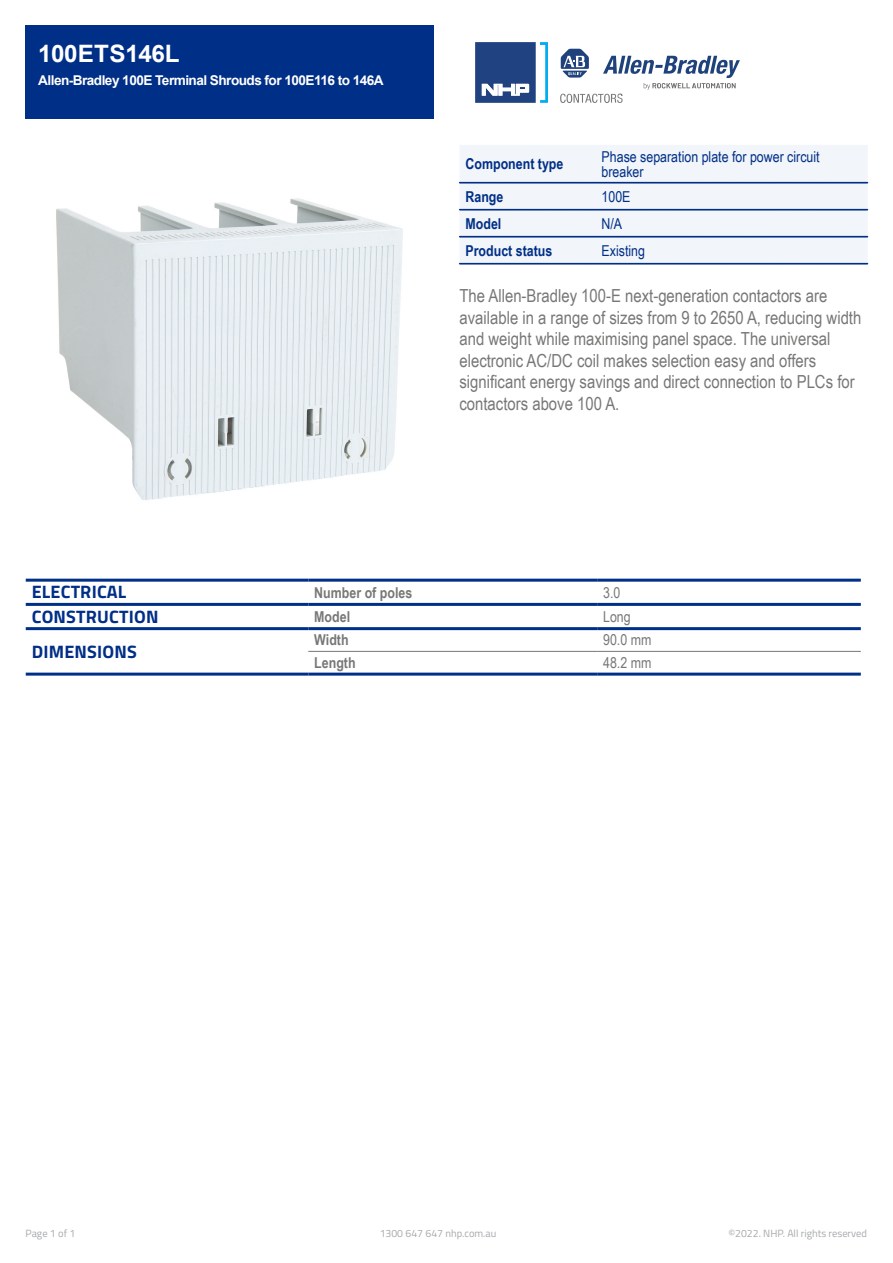
<style>
.page{position:relative;width:893px;height:1263px;background:#fff}
.page>*{position:absolute;margin:0;border:0;box-sizing:border-box;transform-origin:0 0}
.Item_Number{font:700 24px "Arial";color:#fff}
.t1{font:18px/21.6px "Arial Narrow";color:#777876}
.t2{font:700 18px "Titillium";letter-spacing:.01em;color:#002f87}
.t3{font:15px/15px "Arial Narrow";color:#002f87}
.t4{font:700 15px "Arial Narrow";color:#002f87}
.t5{font:700 15px "Arial Narrow";color:#777876}
.t6{font:15px "Arial Narrow";color:#777876}
.Display_Name{font:700 13.5px "Arial";letter-spacing:-.04em;color:#fff}
.t7{font:10.5px "Titillium";color:#a7a9ac}
</style>
<div class="page">
<div style="left:26px;top:26px;width:408px;height:93px;background:#002f87"></div>
<svg style="left:475px;top:42px;width:73px;height:61px"></svg>
<svg style="left:560px;top:49px;width:180px;height:54px"></svg>
<hr style="left:26px;top:603px;width:282px;height:3px;background:#002f87">
<hr style="left:308px;top:651px;width:289px;height:1px;background:#777876">
<hr style="left:308px;top:603px;width:289px;height:3px;background:#002f87">
<hr style="left:597px;top:603px;width:264px;height:3px;background:#002f87">
<hr style="left:308px;top:627px;width:289px;height:3px;background:#002f87">
<hr style="left:597px;top:627px;width:264px;height:3px;background:#002f87">
<hr style="left:26px;top:627px;width:282px;height:3px;background:#002f87">
<hr style="left:26px;top:579px;width:282px;height:3px;background:#002f87">
<hr style="left:308px;top:579px;width:289px;height:3px;background:#002f87">
<hr style="left:597px;top:579px;width:264px;height:3px;background:#002f87">
<hr style="left:26px;top:673px;width:282px;height:3px;background:#002f87">
<hr style="left:308px;top:673px;width:289px;height:3px;background:#002f87">
<hr style="left:597px;top:673px;width:264px;height:3px;background:#002f87">
<hr style="left:597px;top:651px;width:264px;height:1px;background:#777876">
<img style="left:56px;top:198px;width:347px;height:302px">
<div style="left:459px;top:145px;width:409px;height:118px;background:#f2f5f9"></div>
<svg style="left:459px;top:182px;width:409px;height:1px"></svg>
<svg style="left:459px;top:209px;width:409px;height:1px"></svg>
<svg style="left:459px;top:236px;width:409px;height:1px"></svg>
<svg style="left:459px;top:263px;width:409px;height:1px"></svg>
<p class="Item_Number" style="left:38px;top:37px;width:143px">100ETS146L</p>
<p class="Display_Name" style="left:38px;top:71px;width:347px">Allen-Bradley 100E Terminal Shrouds for 100E116 to 146A</p>
<p class="t4" style="left:465px;top:152px;width:99px">Component type</p>
<p class="t3" style="left:602px;top:148px;width:220px">Phase separation plate for power circuit breaker</p>
<p class="t4" style="left:465px;top:185px;width:39px">Range</p>
<p class="t3" style="left:602px;top:188px;width:31px">100E</p>
<p class="t4" style="left:465px;top:212px;width:37px">Model</p>
<p class="t3" style="left:602px;top:215px;width:22px">N/A</p>
<p class="t4" style="left:465px;top:239px;width:88px">Product status</p>
<p class="t3" style="left:602px;top:242px;width:45px">Existing</p>
<p class="t1" style="left:459px;top:284px;width:403px">The Allen-Bradley 100-E next-generation contactors are available in a range of sizes from 9 to 2650 A, reducing width and weight while maximising panel space. The universal electronic AC/DC coil makes selection easy and offers significant energy savings and direct connection to PLCs for contactors above 100 A.</p>
<p class="t2" style="left:32px;top:578px;width:96px">ELECTRICAL</p>
<p class="t5" style="left:314px;top:581px;width:100px">Number of poles</p>
<p class="t6" style="left:603px;top:581px;width:19px">3.0</p>
<p class="t2" style="left:32px;top:603px;width:128px">CONSTRUCTION</p>
<p class="t5" style="left:314px;top:605px;width:37px">Model</p>
<p class="t6" style="left:603px;top:606px;width:29px">Long</p>
<p class="t2" style="left:32px;top:637px;width:107px">DIMENSIONS</p>
<p class="t5" style="left:314px;top:629px;width:36px">Width</p>
<p class="t6" style="left:603px;top:629px;width:50px">90.0 mm</p>
<p class="t5" style="left:314px;top:651px;width:43px">Length</p>
<p class="t6" style="left:603px;top:652px;width:50px">48.2 mm</p>
<p class="t7" style="left:26px;top:1226px;width:51px">Page 1 of 1</p>
<p class="t7" style="left:380px;top:1226px;width:118px">1300 647 647 nhp.com.au</p>
<p class="t7" style="left:728px;top:1226px;width:140px">©2022. NHP. All rights reserved</p>
</div>
